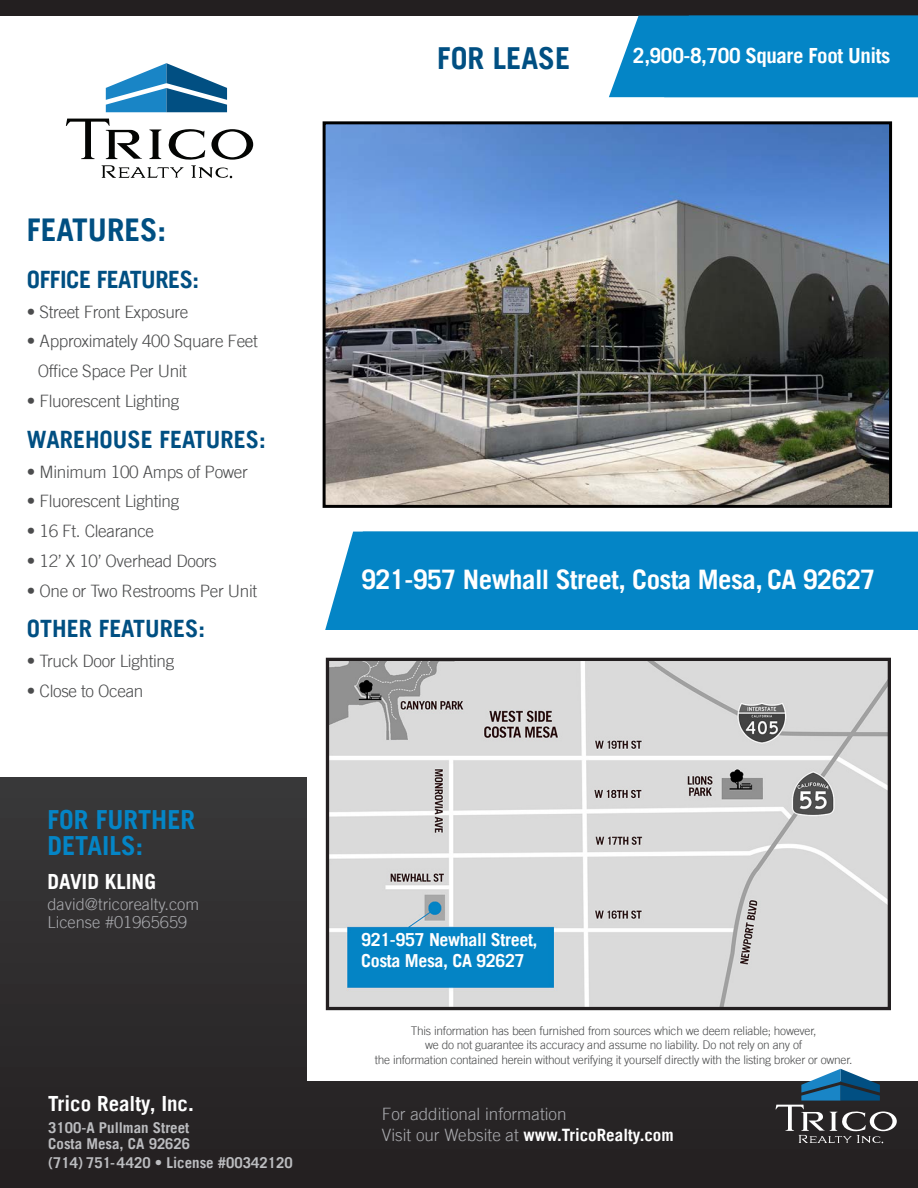
<style>
.page{position:relative;width:918px;height:1188px;background:#fff}
.page>*{position:absolute;margin:0;border:0;box-sizing:border-box;transform-origin:0 0}
.t1{font:700 31.35px "Trade Gothic LT";color:#004f82}
.t2{font:700 30.3px "Trade Gothic LT";color:#004f82}
.t3{font:700 26.85px "Trade Gothic LT";letter-spacing:-.02em;color:#fff}
.t4{font:700 26.25px/25.3px "Trade Gothic LT";color:#0485c6}
.t5{font:700 23.85px "Trade Gothic LT";color:#004f82}
.t6{font:700 23.85px "Trade Gothic LT";letter-spacing:-.02em;color:#004f82}
.t7{font:700 20.85px "Trade Gothic LT";letter-spacing:-.02em;color:#fff}
.t8{font:700 20.85px "Trade Gothic LT";color:#fff}
.t9{font:700 18px "Trade Gothic LT";letter-spacing:-.02em;color:#fff}
.t10{font:300 17.1px "Trade Gothic LT";letter-spacing:-.02em;color:#4b4c4d}
.t11{font:300 17.1px/20.9px "Trade Gothic LT";color:#a8a9ad}
.t12{font:300 16.5px "Trade Gothic LT";color:#a8a9ad}
.t13{font:700 15px/15.9px "Trade Gothic LT";color:#bcbdc0}
.t14{font:300 12px/14.4px "Trade Gothic LT";letter-spacing:-.02em;color:#4b4c4d;text-align:center}
.s1{color:#014f82}
.s2{font-weight:700;color:#fff}
</style>
<div class="page">
<div style="left:335px;top:532px;width:583px;height:98px;background:#0485c6"></div>
<img style="left:327px;top:125px;width:561px;height:379px">
<div style="left:323px;top:121px;width:569px;height:387px;border:3px solid #000"></div>
<div style="left:0;top:778px;width:918px;height:410px;background:linear-gradient(to right,#2e2c2d,#231f20)"></div>
<div style="left:0;top:0;width:918px;height:16px;background:#231f20"></div>
<div style="left:609px;top:15px;width:309px;height:82px;background:#0485c6"></div>
<div style="left:308px;top:630px;width:610px;height:451px;background:#fff"></div>
<img style="left:330px;top:662px;width:557px;height:344px">
<div style="left:326px;top:658px;width:565px;height:352px;border:3px solid #231f20"></div>
<svg style="left:776px;top:1069px;width:121px;height:74px"></svg>
<svg style="left:106px;top:63px;width:121px;height:49px"></svg>
<svg style="left:66px;top:119px;width:187px;height:59px"></svg>
<p class="t1" style="left:27px;top:211px;width:141px">FEATURES:</p>
<p class="t6" style="left:27px;top:265px;width:174px">OFFICE FEATURES:</p>
<p class="t10" style="left:27px;top:301px;width:163px">• Street Front Exposure</p>
<p class="t10" style="left:27px;top:331px;width:232px">• Approximately 400 Square Feet</p>
<p class="t10" style="left:38px;top:361px;width:151px">Office Space Per Unit</p>
<p class="t10" style="left:27px;top:391px;width:154px">• Fluorescent Lighting</p>
<p class="t5" style="left:27px;top:425px;width:240px">WAREHOUSE FEATURES:</p>
<p class="t10" style="left:27px;top:461px;width:222px">• Minimum 100 Amps of Power</p>
<p class="t10" style="left:27px;top:491px;width:154px">• Fluorescent Lighting</p>
<p class="t10" style="left:27px;top:521px;width:129px">• 16 Ft. Clearance</p>
<p class="t10" style="left:27px;top:551px;width:191px">• 12’ X 10’ Overhead Doors</p>
<p class="t10" style="left:27px;top:581px;width:232px">• One or Two Restrooms Per Unit</p>
<p class="t5" style="left:27px;top:614px;width:180px">OTHER FEATURES:</p>
<p class="t10" style="left:27px;top:651px;width:149px">• Truck Door Lighting</p>
<p class="t10" style="left:27px;top:681px;width:118px">• Close to Ocean</p>
<p class="t4" style="left:48px;top:807px;width:149px">FOR FURTHER<br>DETAILS:</p>
<p class="t8" style="left:48px;top:869px;width:110px">DAVID KLING</p>
<p class="t12" style="left:48px;top:894px;width:153px">david@tricorealty.com</p>
<p class="t12" style="left:48px;top:912px;width:141px">License #01965659</p>
<p class="t8" style="left:48px;top:1091px;width:147px">Trico Realty, Inc.</p>
<p class="t13" style="left:48px;top:1120px;width:144px">3100-A Pullman Street<br>Costa Mesa, CA 92626</p>
<p class="t13" style="left:48px;top:1155px;width:246px">(714) 751-4420 • License #00342120</p>
<p class="t2" style="left:437px;top:40px;width:135px"><span class="s1">FOR</span> LEASE</p>
<p class="t7" style="left:633px;top:42px;width:259px">2,900-8,700 Square Foot Units</p>
<p class="t3" style="left:361px;top:563px;width:516px">921-957 Newhall Street, Costa Mesa, CA 92627</p>
<p class="t9" style="left:361px;top:929px;width:178px">921-957 Newhall Street,</p>
<p class="t9" style="left:361px;top:950px;width:165px">Costa Mesa, CA 92627</p>
<p class="t14" style="left:375px;top:1023px;width:479px">This information has been furnished from sources which we deem reliable; however,<br>we do not guarantee its accuracy and assume no liability. Do not rely on any of<br>the information contained herein without verifying it yourself directly with the listing broker or owner.</p>
<p class="t11" style="left:382px;top:1104px;width:293px">For additional information<br>Visit our Website at <span class="s2">www.TricoRealty.com</span></p>
</div>
